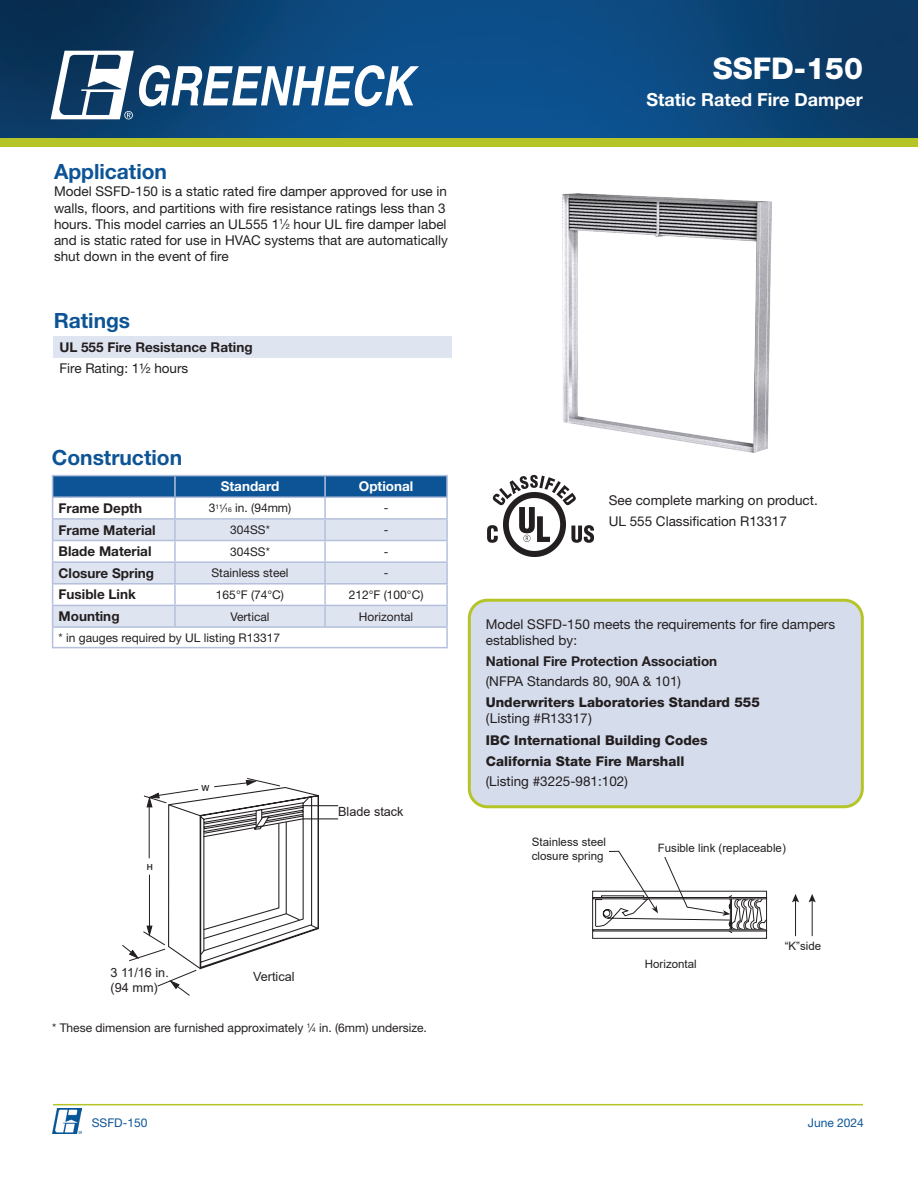
<style>
.page{position:relative;width:918px;height:1188px;background:#fff}
.page>*{position:absolute;margin:0;border:0;box-sizing:border-box;transform-origin:0 0}
.t1{font:800 30px "Helvetica Neue LT Std";color:#fff}
.Subheading{font:700 21px "Helvetica Neue LT Std";color:#0d5496}
.t2{font:700 18px "Helvetica Neue LT Std";color:#fff}
.Body{font:13.5px/16.2px "Helvetica Neue LT Std";color:#231f20}
.Bold{font:700 13.5px "Helvetica Neue LT Std";color:#231f20}
.Bold-2{font:800 13.5px/16.2px "Helvetica Neue LT Std";color:#231f20}
.Bold-3{font:700 13.5px "Helvetica Neue LT Std";color:#fff}
.t3{font:12.6px/15.1px "Arial";color:#231f20}
.Body_8_pt{font:12px "Helvetica Neue LT Std";color:#231f20}
.t4{font:12px "Helvetica Neue LT Std";color:#0d5496}
.t5{font:11.55px/13.8px "Arial";color:#231f20}
.t6{font:500 8.4px "Helvetica Neue LT Std";color:#231f20}
.s1{font-size:7.35px}
.s2{font-size:6.6px}
.s3{font-weight:400}
</style>
<div class="page">
<svg style="left:122px;top:778px;width:198px;height:218px"></svg>
<hr style="left:303px;top:805px;width:35px;height:1px;background:#231f20">
<hr style="left:303px;top:818px;width:35px;height:1px;background:#231f20">
<div style="left:592px;top:891px;width:175px;height:48px;border:1px solid #231f20"></div>
<div style="left:593px;top:929px;width:174px;height:2px;border:1px solid #231f20"></div>
<div style="left:593px;top:897px;width:174px;height:2px;border:1px solid #231f20"></div>
<svg style="left:595px;top:851px;width:172px;height:82px"></svg>
<hr style="left:731px;top:899px;width:1px;height:31px;background:#231f20">
<hr style="left:795px;top:900px;width:1px;height:36px;background:#231f20">
<svg style="left:792px;top:894px;width:7px;height:8px"></svg>
<hr style="left:812px;top:900px;width:1px;height:36px;background:#231f20">
<svg style="left:809px;top:894px;width:7px;height:8px"></svg>
<img style="left:503px;top:506px;width:63px;height:51px">
<svg style="left:571px;top:525px;width:23px;height:18px"></svg>
<svg style="left:487px;top:525px;width:11px;height:18px"></svg>
<svg style="left:492px;top:475px;width:84px;height:31px"></svg>
<img style="left:563px;top:194px;width:209px;height:259px">
<hr style="left:52px;top:475px;width:123px;height:1px;background:#b4c0dc">
<hr style="left:175px;top:475px;width:150px;height:1px;background:#b4c0dc">
<hr style="left:325px;top:475px;width:123px;height:1px;background:#b4c0dc">
<svg style="left:52px;top:476px;width:396px;height:171px"></svg>
<hr style="left:52px;top:647px;width:123px;height:1px;background:#b4c0dc">
<hr style="left:175px;top:647px;width:150px;height:1px;background:#b4c0dc">
<hr style="left:325px;top:647px;width:123px;height:1px;background:#b4c0dc">
<div style="left:53px;top:336px;width:399px;height:22px;background:#dfe4f1"></div>
<div style="left:469px;top:600px;width:393px;height:207px;background:#d5dcec;border-radius:18px"></div>
<div style="left:468px;top:599px;width:396px;height:209px;border:3px solid #b5c527;border-radius:18px"></div>
<img style="left:0;top:0;width:918px;height:139px">
<div style="left:0;top:139px;width:918px;height:8px;background:#b5c527"></div>
<svg style="left:51px;top:51px;width:368px;height:68px"></svg>
<hr style="left:53px;top:1104px;width:810px;height:1px;background:#b5c527">
<img style="left:52px;top:1108px;width:30px;height:25px">
<h2 class="Subheading" style="left:54px;top:159px;width:115px">Application</h2>
<p class="Body" style="left:54px;top:183px;width:395px">Model SSFD-150 is a static rated fire damper approved for use in walls, floors, and partitions with fire resistance ratings less than 3 hours. This model carries an UL555 1<sup>1</sup>⁄<span class="s1">2</span> hour UL fire damper label and is static rated for use in HVAC systems that are automatically shut down in the event of fire</p>
<p class="Subheading" style="left:54px;top:308px;width:78px">Ratings</p>
<p class="Bold" style="left:59px;top:338px;width:195px">UL 555 Fire Resistance Rating</p>
<p class="Body" style="left:59px;top:360px;width:131px">Fire Rating: 11/2 hours</p>
<p class="Subheading" style="left:52px;top:445px;width:132px">Construction</p>
<p class="Bold-3" style="left:221px;top:478px;width:60px">Standard</p>
<p class="Bold-3" style="left:359px;top:478px;width:56px">Optional</p>
<p class="Bold" style="left:59px;top:500px;width:85px">Frame Depth</p>
<p class="Body_8_pt" style="left:209px;top:501px;width:84px">3<sup>11</sup>⁄<span class="s2">16</span> in. (94mm)</p>
<p class="Body_8_pt" style="left:384px;top:501px;width:6px">-</p>
<p class="Bold" style="left:59px;top:521px;width:99px">Frame Material</p>
<p class="Body_8_pt" style="left:230px;top:523px;width:41px">304SS*</p>
<p class="Body_8_pt" style="left:384px;top:523px;width:6px">-</p>
<p class="Bold" style="left:59px;top:543px;width:94px">Blade Material</p>
<p class="Body_8_pt" style="left:230px;top:544px;width:41px">304SS*</p>
<p class="Body_8_pt" style="left:384px;top:544px;width:6px">-</p>
<p class="Bold" style="left:59px;top:565px;width:97px">Closure Spring</p>
<p class="Body_8_pt" style="left:211px;top:566px;width:79px">Stainless steel</p>
<p class="Body_8_pt" style="left:384px;top:566px;width:6px">-</p>
<p class="Bold" style="left:59px;top:586px;width:79px">Fusible Link</p>
<p class="Body_8_pt" style="left:216px;top:587px;width:70px">165°F (74°C)</p>
<p class="Body_8_pt" style="left:349px;top:587px;width:76px">212°F (100°C)</p>
<p class="Bold" style="left:59px;top:608px;width:62px">Mounting</p>
<p class="Body_8_pt" style="left:230px;top:609px;width:41px">Vertical</p>
<p class="Body_8_pt" style="left:359px;top:609px;width:56px">Horizontal</p>
<p class="Body_8_pt" style="left:59px;top:630px;width:223px">* in gauges required by UL listing R13317</p>
<p class="t6" style="left:147px;top:862px;width:8px">H</p>
<p class="t6" style="left:201px;top:783px;width:9px">W</p>
<p class="t3" style="left:111px;top:965px;width:60px">3 11/16 in. (94 mm)</p>
<p class="t3" style="left:253px;top:968px;width:43px">Vertical</p>
<p class="t3" style="left:338px;top:804px;width:67px">Blade stack</p>
<p class="Body_8_pt" style="left:52px;top:1020px;width:376px">* These dimension are furnished approximately <sup>1</sup>⁄<span class="s2">4</span> in. (6mm) undersize.</p>
<h1 class="t1" style="left:713px;top:50px;width:152px">SSFD-150</h1>
<h3 class="t2" style="left:647px;top:88px;width:218px">Static Rated Fire Damper</h3>
<p class="Body" style="left:609px;top:492px;width:211px">See complete marking on product.</p>
<p class="Body" style="left:609px;top:512px;width:180px">UL 555 Classification R13317</p>
<p class="Body" style="left:486px;top:616px;width:351px">Model SSFD-150 meets the requirements for fire dampers established by:</p>
<p class="Bold" style="left:486px;top:653px;width:233px">National Fire Protection Association</p>
<p class="Body" style="left:486px;top:673px;width:197px">(NFPA Standards 80, 90A &amp; 101)</p>
<p class="Bold-2" style="left:486px;top:694px;width:276px">Underwriters Laboratories Standard 555 <span class="s3">(Listing #R13317)</span></p>
<p class="Bold-2" style="left:486px;top:732px;width:223px">IBC International Building Codes</p>
<p class="Bold-2" style="left:486px;top:753px;width:200px">California State Fire Marshall</p>
<p class="Body" style="left:486px;top:773px;width:144px">(Listing #3225-981:102)</p>
<p class="t5" style="left:532px;top:835px;width:76px">Stainless steel closure spring</p>
<p class="t5" style="left:658px;top:841px;width:130px">Fusible link (replaceable)</p>
<p class="t5" style="left:645px;top:957px;width:53px">Horizontal</p>
<p class="t5" style="left:785px;top:939px;width:38px">“K”side</p>
<p class="t4" style="left:92px;top:1116px;width:57px">SSFD-150</p>
<p class="t4" style="left:808px;top:1116px;width:58px">June 2024</p>
</div>
